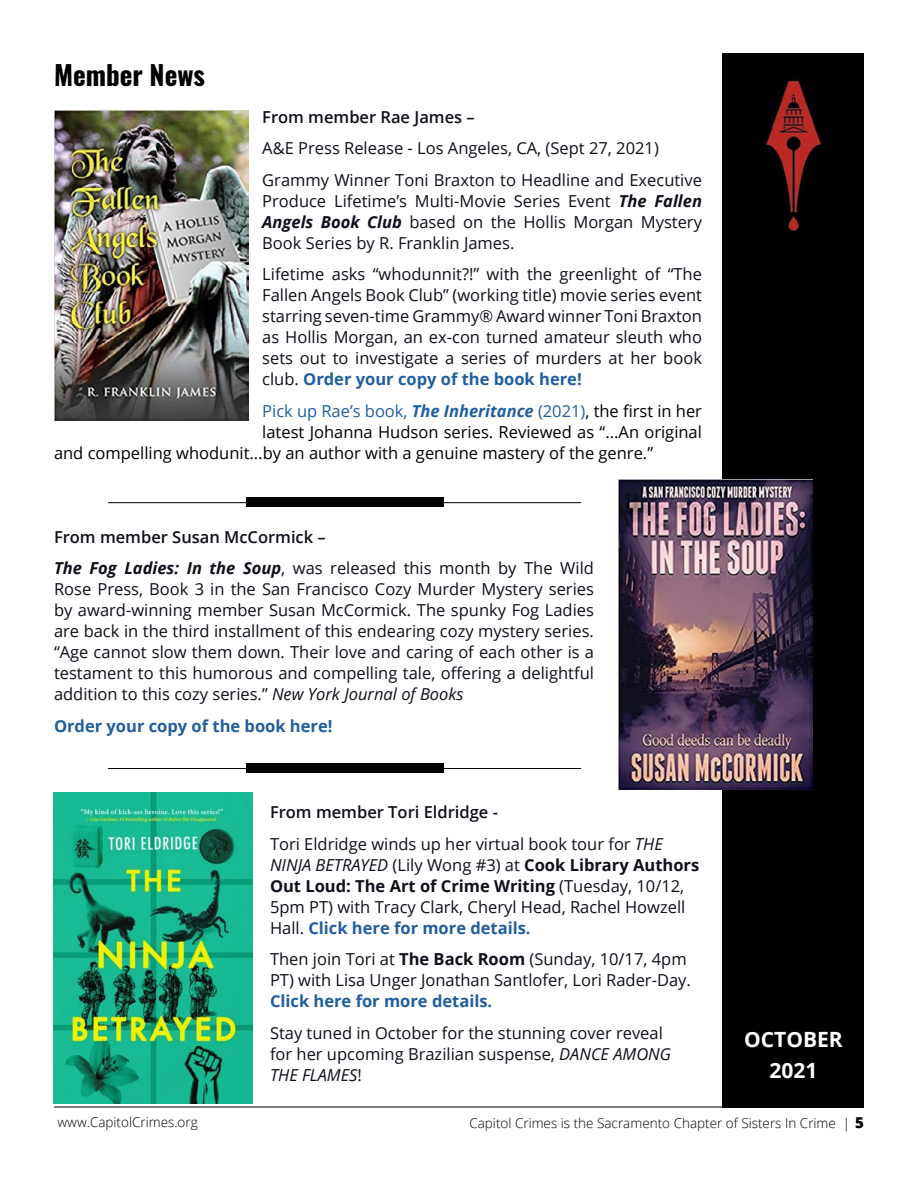
<style>
.page{position:relative;width:918px;height:1188px;background:#fff}
.page>*{position:absolute;margin:0;border:0;box-sizing:border-box;transform-origin:0 0}
.t1{font:27px "Oswald";color:#000}
.t2{font:700 21px/31px "Open Sans";color:#fff;text-align:center}
.Text_Body{font:16.5px/21px "Open Sans";color:#0e101a}
.Text_Body-2{font:16.5px "Open Sans";color:#000}
.Text_Body-3{font:600 16.5px "Open Sans";color:#0e101a}
.Text_Body-4{font:16.5px "Open Sans";color:#215e9e}
.Text_Body-5{font:700 16.5px "Open Sans";color:#215e9e}
.t3{font:300 13.5px "Open Sans";color:#000}
.s1{font-weight:700;font-style:italic}
.s2{font-weight:700;color:#215e9e}
.s3{color:#000}
.s4{font-style:italic}
.s5{font-weight:700}
.s6{font-weight:800;font-size:15px}
</style>
<div class="page">
<hr style="left:54px;top:1107px;width:810px;height:1px;background:#000">
<div style="left:723px;top:54px;width:141px;height:1053px;background:#000"></div>
<img style="left:765px;top:79px;width:57px;height:153px">
<hr style="left:108px;top:768px;width:473px;height:1px;background:#000">
<div style="left:246px;top:764px;width:197px;height:9px;background:#000"></div>
<img style="left:53px;top:793px;width:200px;height:310px">
<img style="left:54px;top:110px;width:195px;height:311px">
<img style="left:618px;top:479px;width:195px;height:311px">
<hr style="left:108px;top:502px;width:473px;height:1px;background:#000">
<div style="left:246px;top:498px;width:197px;height:9px;background:#000"></div>
<p class="t1" style="left:54px;top:51px;width:153px">Member News</p>
<p class="Text_Body-3" style="left:262px;top:106px;width:214px">From member Rae James –</p>
<p class="Text_Body" style="left:262px;top:137px;width:398px">A&amp;E Press Release - Los Angeles, CA, (Sept 27, 2021)</p>
<p class="Text_Body" style="left:262px;top:169px;width:441px;text-align:justify">Grammy Winner Toni Braxton to Headline and Executive Produce Lifetime’s Multi-Movie Series Event <span class="s1">The Fallen Angels Book Club</span> based on the Hollis Morgan Mystery Book Series by R. Franklin James.</p>
<p class="Text_Body" style="left:262px;top:263px;width:441px;text-align:justify">Lifetime asks “whodunnit?!” with the greenlight of “The Fallen Angels Book Club” (working title) movie series event starring seven-time Grammy® Award winner Toni Braxton as Hollis Morgan, an ex-con turned amateur sleuth who sets out to investigate a series of murders at her book club. <span class="s2">Order your copy of the book here!</span></p>
<p class="Text_Body-4" style="left:262px;top:400px;width:441px">Pick up Rae’s book, <span class="s1">The Inheritance</span> (2021)<span class="s3">, the first in her</span></p>
<p class="Text_Body-2" style="left:262px;top:421px;width:441px">latest Johanna Hudson series. Reviewed as “...An original</p>
<p class="Text_Body-2" style="left:54px;top:442px;width:601px">and compelling whodunit...by an author with a genuine mastery of the genre.”</p>
<p class="Text_Body-3" style="left:54px;top:526px;width:273px">From member Susan McCormick –</p>
<p class="Text_Body" style="left:54px;top:557px;width:542px;text-align:justify"><span class="s1">The Fog Ladies: In the Soup</span>, was released this month by The Wild Rose Press, Book 3 in the San Francisco Cozy Murder Mystery series by award-winning member Susan McCormick. The spunky Fog Ladies are back in the third installment of this endearing cozy mystery series. “Age cannot slow them down. Their love and caring of each other is a testament to this humorous and compelling tale, offering a delightful addition to this cozy series.” <span class="s4">New York Journal of Books</span></p>
<p class="Text_Body-5" style="left:54px;top:714px;width:280px">Order your copy of the book here!</p>
<p class="Text_Body-3" style="left:270px;top:801px;width:230px">From member Tori Eldridge -</p>
<p class="Text_Body" style="left:270px;top:833px;width:431px">Tori Eldridge winds up her virtual book tour for <span class="s4">THE NINJA BETRAYED</span> (Lily Wong #3) at <span class="s5">Cook Library Authors Out Loud: The Art of Crime Writing</span> (Tuesday, 10/12, 5pm PT) with Tracy Clark, Cheryl Head, Rachel Howzell Hall. <span class="s2">Click here for more details.</span></p>
<p class="Text_Body" style="left:270px;top:948px;width:422px">Then join Tori at <span class="s5">The Back Room</span> (Sunday, 10/17, 4pm<br>PT) with Lisa Unger Jonathan Santlofer, Lori Rader-Day.<br><span class="s2">Click here for more details.</span></p>
<p class="Text_Body" style="left:270px;top:1022px;width:402px">Stay tuned in October for the stunning cover reveal for her upcoming Brazilian suspense, <span class="s4">DANCE AMONG<br>THE FLAMES</span>!</p>
<p class="t2" style="left:744px;top:1024px;width:100px">OCTOBER<br>2021</p>
<p class="t3" style="left:58px;top:1113px;width:142px">www.CapitolCrimes.org</p>
<p class="t3" style="left:469px;top:1114px;width:396px">Capitol Crimes is the Sacramento Chapter of Sisters In Crime | <span class="s6">5</span></p>
</div>
